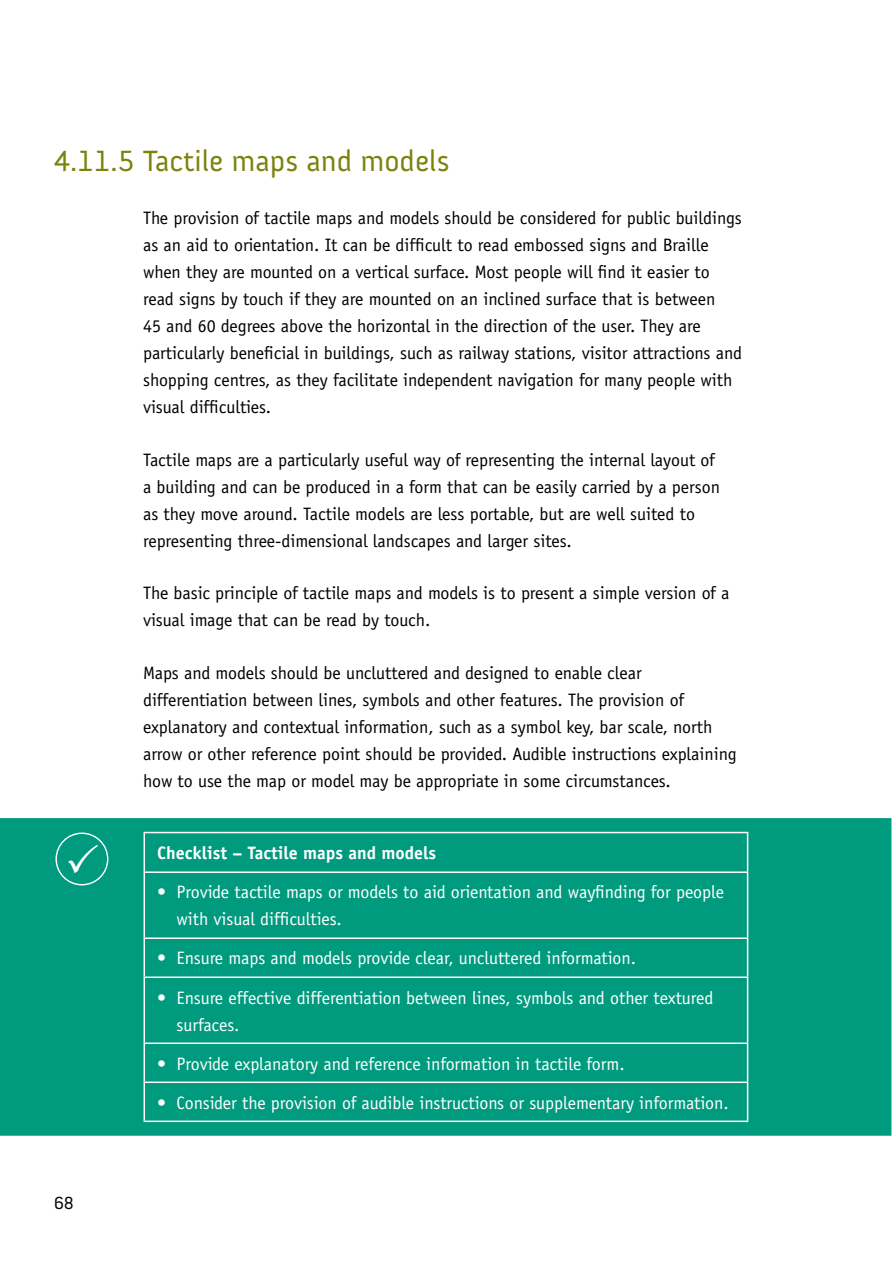
<style>
.page{position:relative;width:893px;height:1263px;background:#fff}
.page>*{position:absolute;margin:0;border:0;box-sizing:border-box;transform-origin:0 0}
.t1{font:30px "Anivers";color:#7b830c}
.t2{font:18px/27px "Officina Sans";letter-spacing:-.005em;color:#000}
.TD_list{font:18px/27px "Officina Sans";letter-spacing:-.005em;color:#fff}
.t3{font:700 18px "Officina Sans";color:#fff}
.t4{font:18px "Anivers";color:#000}
</style>
<div class="page">
<div style="left:0;top:818px;width:891px;height:318px;background:#009a7e"></div>
<hr style="left:144px;top:871px;width:604px;height:2px;background:#fff">
<hr style="left:144px;top:937px;width:604px;height:2px;background:#fff">
<hr style="left:144px;top:976px;width:604px;height:2px;background:#fff">
<hr style="left:144px;top:1042px;width:604px;height:2px;background:#fff">
<hr style="left:144px;top:1081px;width:604px;height:2px;background:#fff">
<hr style="left:144px;top:832px;width:604px;height:1px;background:#fff">
<hr style="left:144px;top:833px;width:1px;height:38px;background:#fff">
<hr style="left:747px;top:833px;width:1px;height:38px;background:#fff">
<hr style="left:144px;top:873px;width:1px;height:64px;background:#fff">
<hr style="left:747px;top:873px;width:1px;height:64px;background:#fff">
<hr style="left:144px;top:939px;width:1px;height:37px;background:#fff">
<hr style="left:747px;top:939px;width:1px;height:37px;background:#fff">
<hr style="left:144px;top:978px;width:1px;height:64px;background:#fff">
<hr style="left:747px;top:978px;width:1px;height:64px;background:#fff">
<hr style="left:144px;top:1044px;width:1px;height:37px;background:#fff">
<hr style="left:747px;top:1044px;width:1px;height:37px;background:#fff">
<hr style="left:144px;top:1083px;width:1px;height:37px;background:#fff">
<hr style="left:747px;top:1083px;width:1px;height:37px;background:#fff">
<hr style="left:144px;top:1120px;width:604px;height:2px;background:#fff">
<div style="left:55px;top:832px;width:53px;height:53px;border:1px solid #fff;border-radius:50%"></div>
<svg style="left:68px;top:844px;width:30px;height:29px"></svg>
<h2 class="t1" style="left:54px;top:145px;width:397px">4.11.5 Tactile maps and models</h2>
<p class="t2" style="left:143px;top:204px;width:600px">The provision of tactile maps and models should be considered for public buildings as an aid to orientation. It can be difficult to read embossed signs and Braille when they are mounted on a vertical surface. Most people will find it easier to read signs by touch if they are mounted on an inclined surface that is between<br>45 and 60 degrees above the horizontal in the direction of the user. They are particularly beneficial in buildings, such as railway stations, visitor attractions and shopping centres, as they facilitate independent navigation for many people with visual difficulties.</p>
<p class="t2" style="left:143px;top:446px;width:578px">Tactile maps are a particularly useful way of representing the internal layout of a building and can be produced in a form that can be easily carried by a person as they move around. Tactile models are less portable, but are well suited to representing three-dimensional landscapes and larger sites.</p>
<p class="t2" style="left:143px;top:579px;width:588px">The basic principle of tactile maps and models is to present a simple version of a visual image that can be read by touch.</p>
<p class="t2" style="left:143px;top:659px;width:595px">Maps and models should be uncluttered and designed to enable clear differentiation between lines, symbols and other features. The provision of explanatory and contextual information, such as a symbol key, bar scale, north arrow or other reference point should be provided. Audible instructions explaining how to use the map or model may be appropriate in some circumstances.</p>
<p class="t4" style="left:54px;top:1193px;width:21px">68</p>
<p class="t3" style="left:157px;top:842px;width:280px">Checklist – Tactile maps and models</p>
<p class="TD_list" style="left:177px;top:879px;width:549px;text-indent:-20px">• Provide tactile maps or models to aid orientation and wayfinding for people with visual difficulties.</p>
<p class="TD_list" style="left:157px;top:945px;width:481px">• Ensure maps and models provide clear, uncluttered information.</p>
<p class="TD_list" style="left:177px;top:984px;width:538px;text-indent:-19px">• Ensure effective differentiation between lines, symbols and other textured surfaces.</p>
<p class="TD_list" style="left:157px;top:1050px;width:469px">• Provide explanatory and reference information in tactile form.</p>
<p class="TD_list" style="left:157px;top:1089px;width:573px">• Consider the provision of audible instructions or supplementary information.</p>
</div>
